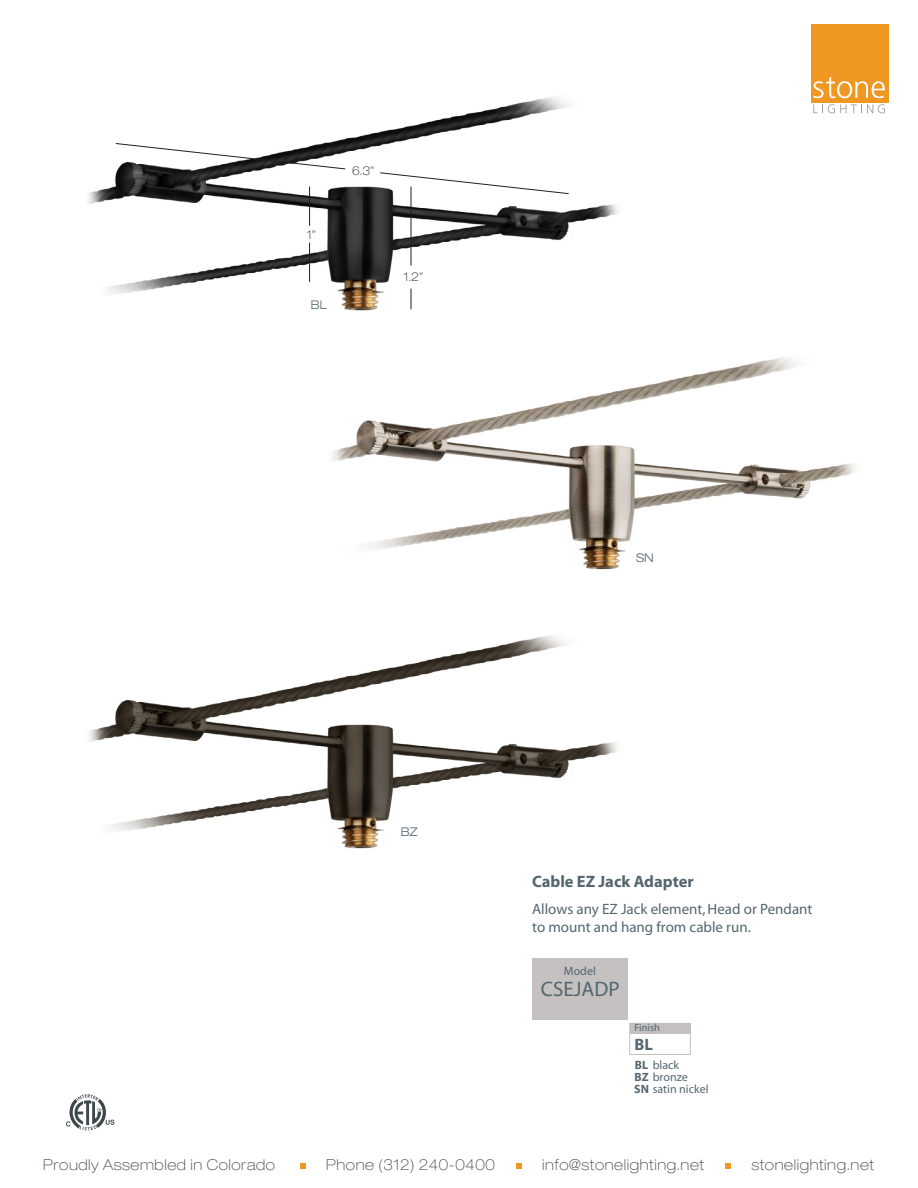
<style>
.page{position:relative;width:918px;height:1188px;background:#fff}
.page>*{position:absolute;margin:0;border:0;box-sizing:border-box;transform-origin:0 0}
.t1{font:21px "Myriad";color:#54666f}
.t2{font:700 16.5px "Myriad";color:#54666f}
.t3{font:100 expanded 15px "Helvetica Neue LT Std";letter-spacing:.04em;color:#3f484b}
.t4{font:15px/18px "Myriad";color:#54666f}
.t5{font:12px/12px "Myriad";color:#54666f}
.t6{font:100 expanded 12px "Helvetica Neue LT Std";color:#231f20}
.t7{font:300 expanded 12px "Helvetica Neue LT Std";color:#556770}
.t8{font:10.5px "Myriad";color:#54666f}
.s1{font-weight:700}
</style>
<div class="page">
<svg style="left:813px;top:104px;width:72px;height:9px"></svg>
<div style="left:811px;top:24px;width:78px;height:78px;background:#ef9720"></div>
<svg style="left:813px;top:77px;width:72px;height:21px"></svg>
<div style="left:629px;top:1023px;width:62px;height:32px;border:1px solid #c3c0bf"></div>
<div style="left:630px;top:1023px;width:60px;height:11px;background:#c3c0bf"></div>
<div style="left:532px;top:958px;width:95px;height:61px;background:#c4c1c0"></div>
<img style="left:88px;top:97px;width:530px;height:214px">
<img style="left:89px;top:635px;width:529px;height:214px">
<img style="left:332px;top:357px;width:524px;height:213px">
<svg style="left:380px;top:172px;width:189px;height:22px"></svg>
<svg style="left:115px;top:143px;width:231px;height:26px"></svg>
<hr style="left:411px;top:186px;width:1px;height:80px;background:#231f20">
<svg style="left:411px;top:289px;width:1px;height:20px"></svg>
<hr style="left:309px;top:186px;width:1px;height:40px;background:#231f20">
<hr style="left:309px;top:243px;width:1px;height:39px;background:#231f20">
<svg style="left:300px;top:1163px;width:6px;height:5px"></svg>
<svg style="left:516px;top:1163px;width:5px;height:5px"></svg>
<svg style="left:725px;top:1163px;width:6px;height:5px"></svg>
<svg style="left:66px;top:1094px;width:48px;height:37px"></svg>
<p class="t6" style="left:307px;top:227px;width:11px">1”</p>
<p class="t7" style="left:311px;top:298px;width:18px">BL</p>
<p class="t6" style="left:352px;top:164px;width:24px">6.3”</p>
<p class="t6" style="left:404px;top:269px;width:21px">1.2”</p>
<p class="t7" style="left:401px;top:825px;width:18px">BZ</p>
<p class="t7" style="left:636px;top:550px;width:19px">SN</p>
<p class="t2" style="left:532px;top:873px;width:163px">Cable EZ Jack Adapter</p>
<p class="t4" style="left:532px;top:901px;width:282px">Allows any EZ Jack element, Head or Pendant to mount and hang from cable run.</p>
<p class="t5" style="left:564px;top:966px;width:33px">Model</p>
<h1 class="t1" style="left:541px;top:979px;width:80px">CSEJADP</h1>
<p class="t8" style="left:634px;top:1023px;width:27px">Finish</p>
<p class="t2" style="left:634px;top:1036px;width:20px">BL</p>
<p class="t5" style="left:634px;top:1060px;width:76px"><span class="s1">BL</span> black<br><span class="s1">BZ</span> bronze<br><span class="s1">SN</span> satin nickel</p>
<p class="t3" style="left:43px;top:1155px;width:233px">Proudly Assembled in Colorado</p>
<p class="t3" style="left:326px;top:1155px;width:170px">Phone (312) 240-0400</p>
<p class="t3" style="left:542px;top:1155px;width:164px">info@stonelighting.net</p>
<p class="t3" style="left:751px;top:1155px;width:124px">stonelighting.net</p>
</div>
